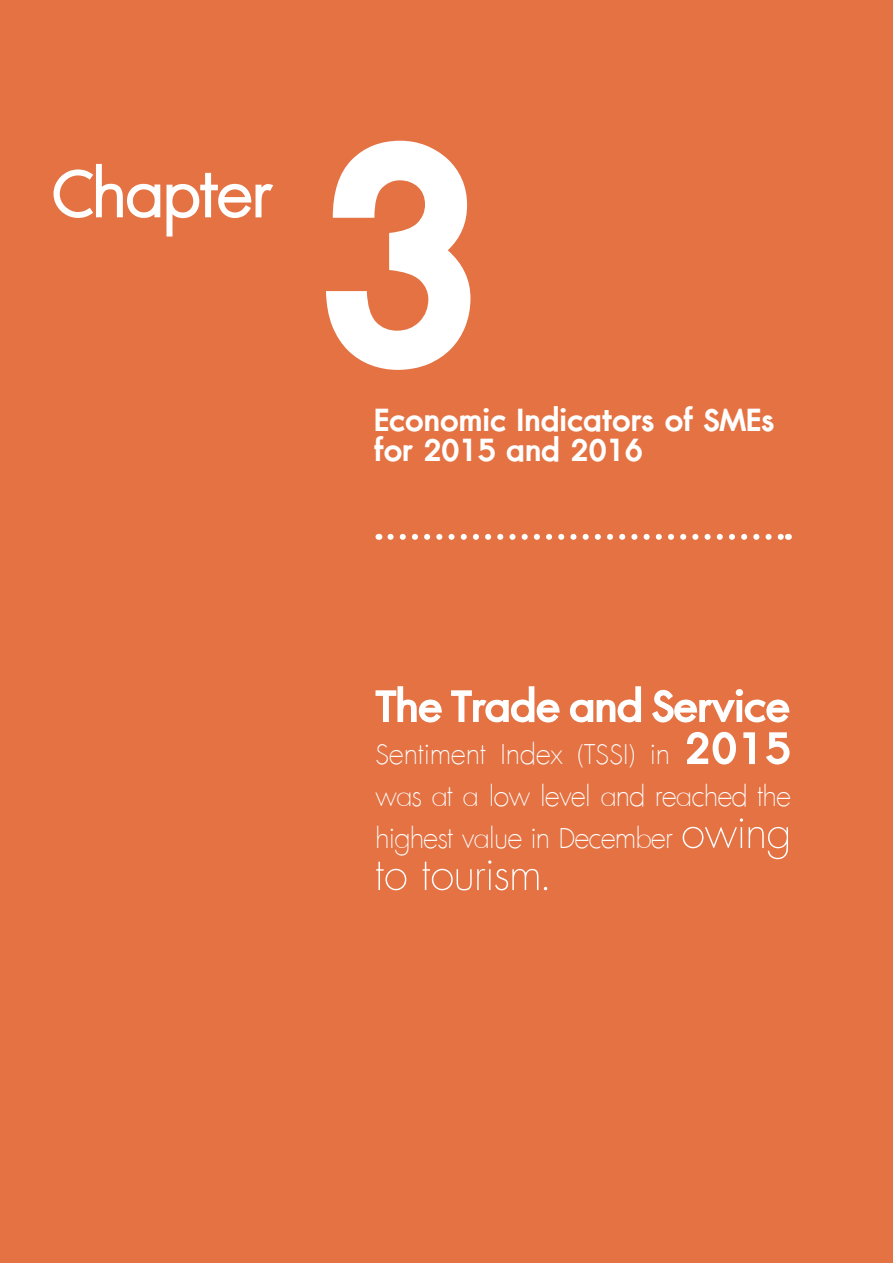
<style>
.page{position:relative;width:893px;height:1263px;background:#e47243}
.page>*{position:absolute;margin:0;border:0;box-sizing:border-box;transform-origin:0 0}
._01_H2{font:700 421.2px "DB Adman X";color:#fff}
.t1{font:89.4px "DB Adman X";letter-spacing:-.015em;color:#fff}
._01_H2-2{font:700 60px "DB Adman X";letter-spacing:-.02em;color:#fff}
._01_H2-3{font:200 57px "DB Adman X";color:#fff}
._01_H2-4{font:700 42px/30px "DB Adman X";color:#fff}
._01_H2-5{font:200 37.5px/42px "DB Adman X";letter-spacing:-.01em;color:#fff;text-align:justify}
.s1{font-weight:700;font-size:60px}
.s2{font-size:57px}
</style>
<div class="page">
<svg style="left:390px;top:534px;width:392px;height:6px"></svg>
<p class="t1" style="left:53px;top:143px;width:222px">Chapter</p>
<p class="_01_H2" style="left:308px;top:1px;width:183px">3</p>
<p class="_01_H2-4" style="left:374px;top:406px;width:401px">Economic Indicators of SMEs for 2015 and 2016</p>
<p class="_01_H2-2" style="left:375px;top:670px;width:416px">The Trade and Service</p>
<p class="_01_H2-5" style="left:375px;top:735px;width:417px">Sentiment Index (TSSI) in <span class="s1">2015 </span>was at a low level and reached the highest value in December <span class="s2">owing</span></p>
<p class="_01_H2-3" style="left:375px;top:847px;width:176px">to tourism.</p>
</div>
